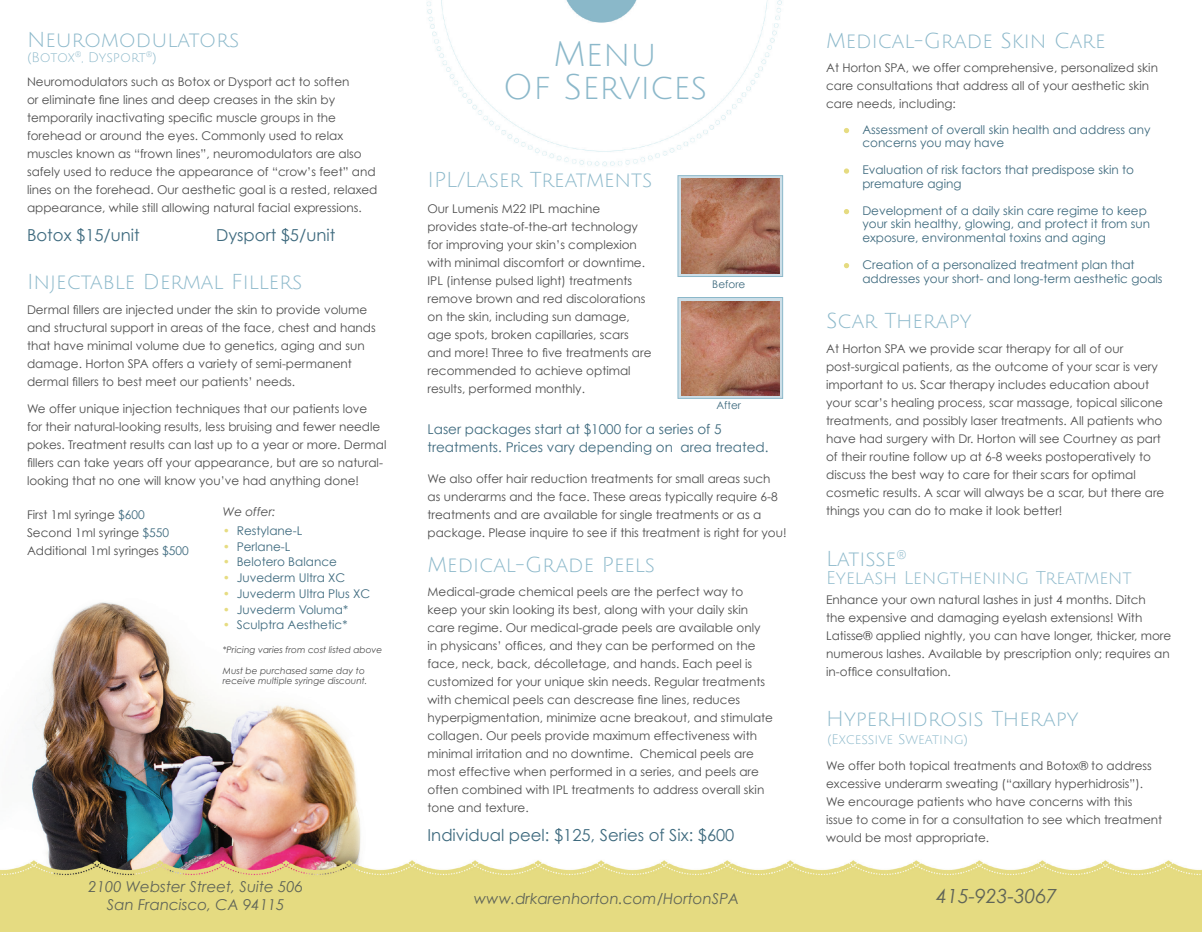
<style>
.page{position:relative;width:1202px;height:932px;background:#fff}
.page>*{position:absolute;margin:0;border:0;box-sizing:border-box;transform-origin:0 0}
.t1{font:34.5px/33px "Julius Sans One";color:#8bb8ca;text-align:center}
.t2{font:21px "Julius Sans One";color:#8bb8ca}
.t3{font:italic 19.5px "Century Gothic";color:#606558}
.t4{font:18px "Julius Sans One";color:#8bb8ca}
.t5{font:16.5px "Century Gothic";color:#3e6a7e}
.t6{font:italic 15px/18px "Century Gothic";color:#606558;text-align:center}
.t7{font:13.5px/18px "Century Gothic";color:#3e6a7e}
.t8{font:13.5px "Julius Sans One";color:#8bb8ca}
.t9{font:12px/18px "Century Gothic";color:#4d4d4d}
.t10{font:12px/13.5px "Century Gothic";color:#3e6a7e}
.t11{font:italic 12px "Century Gothic";color:#4d4d4d}
.t12{font:10.5px "Century Gothic";color:#3e6a7e}
.t13{font:italic 9px/10.5px "Century Gothic";color:#4d4d4d}
.s1{color:#e6dc82}
.s2{color:#3e6a7e}
</style>
<div class="page">
<img style="left:0;top:0;width:1201px;height:932px">
<svg style="left:844px;top:128px;width:5px;height:5px"></svg>
<svg style="left:844px;top:168px;width:5px;height:6px"></svg>
<svg style="left:844px;top:209px;width:5px;height:5px"></svg>
<svg style="left:844px;top:263px;width:5px;height:5px"></svg>
<svg style="left:678px;top:297px;width:104px;height:101px"></svg>
<img style="left:681px;top:301px;width:98px;height:94px">
<svg style="left:678px;top:175px;width:104px;height:102px"></svg>
<img style="left:681px;top:179px;width:98px;height:94px">
<h2 class="t2" style="left:27px;top:28px;width:214px">Neuromodulators</h2>
<p class="t8" style="left:27px;top:50px;width:131px">(Botox<sup>®</sup>, Dysport<sup>®</sup>)</p>
<p class="t9" style="left:27px;top:72px;width:352px">Neuromodulators such as Botox or Dysport act to soften<br>or eliminate fine lines and deep creases in the skin by temporarily inactivating specific muscle groups in the forehead or around the eyes. Commonly used to relax muscles known as “frown lines”, neuromodulators are also safely used to reduce the appearance of “crow’s feet” and lines on the forehead. Our aesthetic goal is a rested, relaxed appearance, while still allowing natural facial expressions.</p>
<h3 class="t5" style="left:27px;top:225px;width:114px">Botox $15/unit</h3>
<h3 class="t5" style="left:216px;top:225px;width:121px">Dysport $5/unit</h3>
<h2 class="t2" style="left:27px;top:270px;width:277px">Injectable Dermal Fillers</h2>
<p class="t9" style="left:27px;top:300px;width:350px">Dermal fillers are injected under the skin to provide volume and structural support in areas of the face, chest and hands that have minimal volume due to genetics, aging and sun damage. Horton SPA offers a variety of semi-permanent dermal fillers to best meet our patients’ needs.</p>
<p class="t9" style="left:27px;top:399px;width:361px">We offer unique injection techniques that our patients love<br>for their natural-looking results, less bruising and fewer needle pokes. Treatment results can last up to a year or more. Dermal fillers can take years off your appearance, but are so natural&shy;looking that no one will know you’ve had anything done!</p>
<p class="t11" style="left:223px;top:504px;width:54px">We offer:</p>
<p class="t10" style="left:223px;top:523px;width:81px"><span class="s1">•</span> Restylane-L</p>
<p class="t10" style="left:223px;top:539px;width:69px"><span class="s1">•</span> Perlane-L</p>
<p class="t10" style="left:223px;top:555px;width:116px"><span class="s1">•</span> Belotero Balance</p>
<p class="t10" style="left:223px;top:570px;width:124px"><span class="s1">•</span> Juvederm Ultra XC</p>
<p class="t10" style="left:223px;top:586px;width:149px"><span class="s1">•</span> Juvederm Ultra Plus XC</p>
<p class="t10" style="left:223px;top:602px;width:127px"><span class="s1">•</span> Juvederm Voluma*</p>
<p class="t10" style="left:223px;top:618px;width:126px"><span class="s1">•</span> Sculptra Aesthetic*</p>
<p class="t9" style="left:27px;top:505px;width:163px">First 1ml syringe <span class="s2">$600<br></span>Second 1ml syringe <span class="s2">$550<br></span>Additional 1ml syringes <span class="s2">$500</span></p>
<p class="t13" style="left:223px;top:644px;width:161px">*Pricing varies from cost listed above</p>
<p class="t13" style="left:223px;top:665px;width:146px">Must be purchased same day to receive multiple syringe discount.</p>
<p class="t6" style="left:88px;top:877px;width:216px">2100 Webster Street, Suite 506<br>San Francisco, CA 94115</p>
<h1 class="t1" style="left:503px;top:38px;width:206px">Menu<br>Of Services</h1>
<h2 class="t2" style="left:427px;top:169px;width:226px">IPL/Laser Treatments</h2>
<p class="t9" style="left:427px;top:199px;width:225px">Our Lumenis M22 IPL machine provides state-of-the-art technology for improving your skin’s complexion with minimal discomfort or downtime.<br>IPL (intense pulsed light) treatments remove brown and red discolorations on the skin, including sun damage, age spots, broken capillaries, scars and more! Three to five treatments are recommended to achieve optimal results, performed monthly.</p>
<p class="t12" style="left:712px;top:278px;width:34px">Before</p>
<p class="t12" style="left:716px;top:398px;width:26px">After</p>
<p class="t7" style="left:427px;top:420px;width:342px">Laser packages start at $1000 for a series of 5 treatments. Prices vary depending on area treated.</p>
<p class="t9" style="left:427px;top:469px;width:360px">We also offer hair reduction treatments for small areas such<br>as underarms and the face. These areas typically require 6-8 treatments and are available for single treatments or as a package. Please inquire to see if this treatment is right for you!</p>
<h2 class="t2" style="left:427px;top:553px;width:229px">Medical-Grade Peels</h2>
<p class="t9" style="left:427px;top:582px;width:347px">Medical-grade chemical peels are the perfect way to keep your skin looking its best, along with your daily skin care regime. Our medical-grade peels are available only in physicans’ offices, and they can be performed on the face, neck, back, décolletage, and hands. Each peel is customized for your unique skin needs. Regular treatments with chemical peels can descrease fine lines, reduces hyperpigmentation, minimize acne breakout, and stimulate collagen. Our peels provide maximum effectiveness with minimal irritation and no downtime. Chemical peels are most effective when performed in a series, and peels are often combined with IPL treatments to address overall skin tone and texture.</p>
<h3 class="t5" style="left:427px;top:824px;width:308px">Individual peel: $125, Series of Six: $600</h3>
<p class="t6" style="left:474px;top:889px;width:267px">www.drkarenhorton.com/HortonSPA</p>
<h2 class="t2" style="left:826px;top:30px;width:281px">Medical-Grade Skin Care</h2>
<p class="t9" style="left:826px;top:58px;width:333px">At Horton SPA, we offer comprehensive, personalized skin care consultations that address all of your aesthetic skin care needs, including:</p>
<p class="t10" style="left:862px;top:122px;width:290px">Assessment of overall skin health and address any concerns you may have</p>
<p class="t10" style="left:862px;top:163px;width:273px">Evaluation of risk factors that predispose skin to premature aging</p>
<p class="t10" style="left:862px;top:203px;width:289px">Development of a daily skin care regime to keep your skin healthy, glowing, and protect it from sun exposure, environmental toxins and aging</p>
<p class="t10" style="left:862px;top:257px;width:302px">Creation of a personalized treatment plan that addresses your short- and long-term aesthetic goals</p>
<h2 class="t2" style="left:826px;top:310px;width:147px">Scar Therapy</h2>
<p class="t9" style="left:826px;top:339px;width:340px">At Horton SPA we provide scar therapy for all of our post-surgical patients, as the outcome of your scar is very important to us. Scar therapy includes education about your scar’s healing process, scar massage, topical silicone treatments, and possibly laser treatments. All patients who have had surgery with Dr. Horton will see Courtney as part of their routine follow up at 6-8 weeks postoperatively to discuss the best way to care for their scars for optimal cosmetic results. A scar will always be a scar, but there are things you can do to make it look better!</p>
<h2 class="t2" style="left:826px;top:548px;width:82px">Latisse<sup>®</sup></h2>
<h3 class="t4" style="left:826px;top:568px;width:307px">Eyelash Lengthening Treatment</h3>
<p class="t9" style="left:826px;top:590px;width:347px">Enhance your own natural lashes in just 4 months. Ditch<br>the expensive and damaging eyelash extensions! With Latisse® applied nightly, you can have longer, thicker, more numerous lashes. Available by prescription only; requires an in-office consultation.</p>
<h2 class="t2" style="left:826px;top:708px;width:254px">Hyperhidrosis Therapy</h2>
<p class="t9" style="left:826px;top:755px;width:338px">We offer both topical treatments and Botox® to address excessive underarm sweating (“axillary hyperhidrosis”).<br>We encourage patients who have concerns with this<br>issue to come in for a consultation to see which treatment would be most appropriate.</p>
<p class="t8" style="left:827px;top:732px;width:142px">(Excessive Sweating)</p>
<h3 class="t3" style="left:936px;top:883px;width:122px">415-923-3067</h3>
</div>
